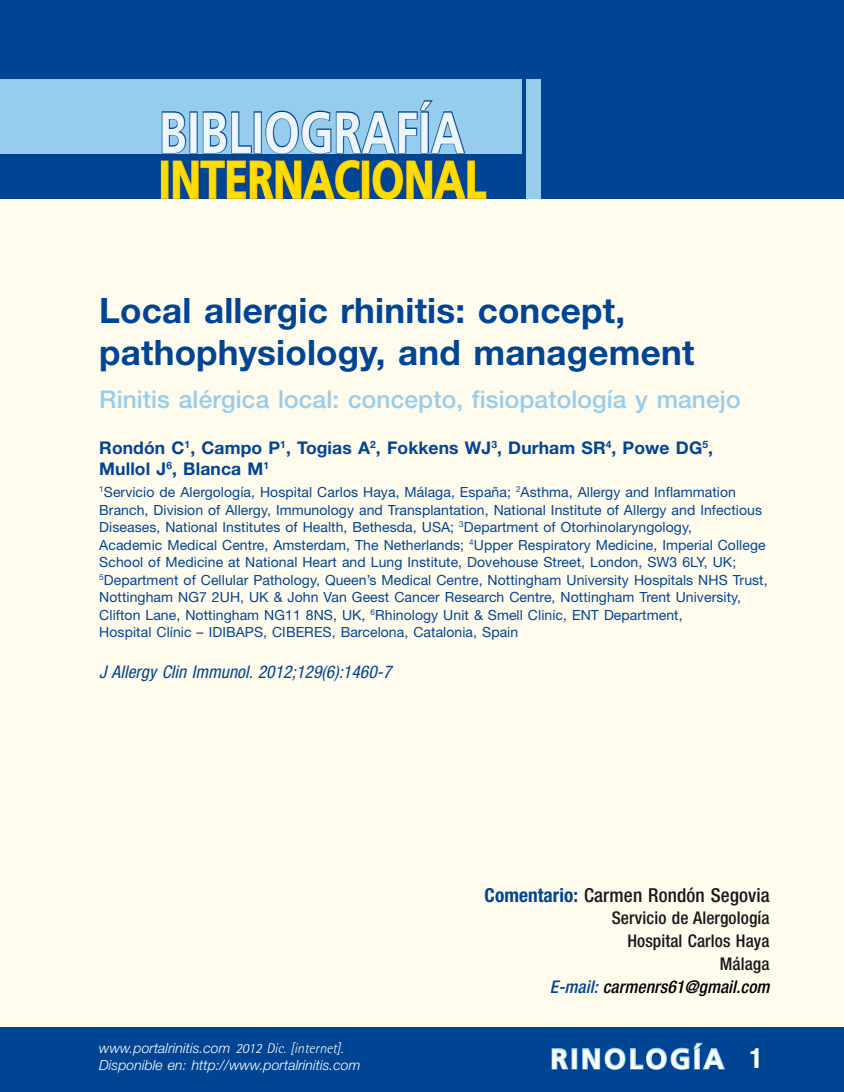
<style>
.page{position:relative;width:844px;height:1092px;background:#fff}
.page>*{position:absolute;margin:0;border:0;box-sizing:border-box;transform-origin:0 0}
.t1{font:700 57.75px "Frutiger LT Std";color:#edf6fc;scale:.8 1}
.t2{font:700 52.5px "Frutiger LT Std";color:#ffde00;scale:.8 1}
.t3{font:700 35px/42px "Helvetica Neue LT Std";letter-spacing:.005em;color:#004494}
.t4{font:700 28px "Frutiger LT Std";letter-spacing:.1em;color:#fff}
.t5{font:500 24.5px "Helvetica Neue LT Std";letter-spacing:.005em;color:#96cdec}
.t6{font:500 condensed 19.25px "Helvetica Neue LT Std";letter-spacing:.005em;color:#1a171c}
.t7{font:700 17.5px/21px "Helvetica Neue LT Std";letter-spacing:.005em;color:#004494}
.t8{font:500 condensed 17.5px/22.8px "Helvetica Neue LT Std";letter-spacing:.005em;color:#1a171c;text-align:right}
.t9{font:italic condensed 17.5px "Helvetica Neue LT Std";letter-spacing:.005em;color:#004494}
.t10{font:14px/17.5px "Helvetica Neue LT Std";letter-spacing:.005em;color:#004494}
.t11{font:italic 300 14px/17.5px "Helvetica Neue LT Std";letter-spacing:.005em;color:#fff}
.s1{font-family:"Rotis Semi Sans Std"}
.s2{font-weight:700;color:#004494}
.s3{font-style:italic;color:#004494}
.s4{font-style:italic;color:#000}
.s5{font-family:"Helvetica Neue LT Std";font-stretch:condensed}
</style>
<div class="page">
<div style="left:0;top:0;width:843px;height:1091px;background:#fffcee"></div>
<div style="left:0;top:1027px;width:843px;height:64px;background:#004494"></div>
<svg style="left:551px;top:1048px;width:18px;height:22px"></svg>
<div style="left:571px;top:1047px;width:6px;height:22px;border:2px solid #96cdec"></div>
<svg style="left:582px;top:1042px;width:143px;height:28px"></svg>
<div style="left:0;top:0;width:843px;height:198px;background:#004494"></div>
<div style="left:0;top:79px;width:521px;height:75px;background:#96cdec"></div>
<div style="left:525px;top:79px;width:15px;height:119px;background:#96cdec"></div>
<svg style="left:161px;top:100px;width:326px;height:100px"></svg>
<h1 class="t1" style="left:159px;top:98px;width:383px">BIBLIOGRAFÍA</h1>
<h2 class="t2" style="left:159px;top:149px;width:410px">INTERNACIONAL</h2>
<h3 class="t3" style="left:99px;top:288px;width:596px">Local allergic rhinitis: concept, pathophysiology, and management</h3>
<h3 class="t5" style="left:99px;top:384px;width:642px">Rinitis alérgica local: concepto, fisiopatología y manejo</h3>
<p class="t7" style="left:99px;top:436px;width:615px">Rondón C<sup>1</sup>, Campo P<sup>1</sup>, Togias A<sup>2</sup>, Fokkens WJ<sup>3</sup>, Durham SR<sup>4</sup>, Powe DG<sup>5</sup>,<br>Mullol J<sup>6</sup>, Blanca M<sup>1</sup></p>
<p class="t10" style="left:99px;top:483px;width:669px"><sup>1</sup>Servicio de Alergología, Hospital Carlos Haya, Málaga, España; <sup>2</sup>Asthma, Allergy and Inflammation Branch, Division of Allergy, Immunology and Transplantation, National Institute of Allergy and Infectious Diseases, National Institutes of Health, Bethesda, USA; <sup>3</sup>Department of Otorhinolaryngology,<br>Academic Medical Centre, Amsterdam, The Netherlands; <sup>4</sup>Upper Respiratory Medicine, Imperial College School of Medicine at National Heart and Lung Institute, Dovehouse Street, London, SW3 6LY, UK; <sup>5</sup>Department of Cellular Pathology, Queen’s Medical Centre, Nottingham University Hospitals NHS Trust, Nottingham NG7 2UH, UK &amp; John Van Geest Cancer Research Centre, Nottingham Trent University, Clifton Lane, Nottingham NG11 8NS, UK, <sup>6</sup>Rhinology Unit &amp; Smell Clinic, ENT Department,<br>Hospital Clínic – IDIBAPS, CIBERES, Barcelona, Catalonia, Spain</p>
<p class="t9" style="left:99px;top:661px;width:294px">J Allergy Clin Immunol. 2012;129(6):1460-7</p>
<p class="t11" style="left:99px;top:1038px;width:262px">www.portalrinitis.com <span class="s1">2012 Dic. [internet].<br></span>Disponible en: http://www.portalrinitis.com</p>
<h3 class="t6" style="left:484px;top:883px;width:286px"><span class="s2">Comentario:</span> Carmen Rondón Segovia</h3>
<p class="t8" style="left:549px;top:906px;width:221px">Servicio de Alergología<br>Hospital Carlos Haya<br>Málaga<br><span class="s3">E-mail:</span> <span class="s4">carmenrs61@gmail.com</span></p>
<h3 class="t4" style="left:550px;top:1042px;width:214px">RINOLOGÍA <span class="s5">1</span></h3>
</div>
